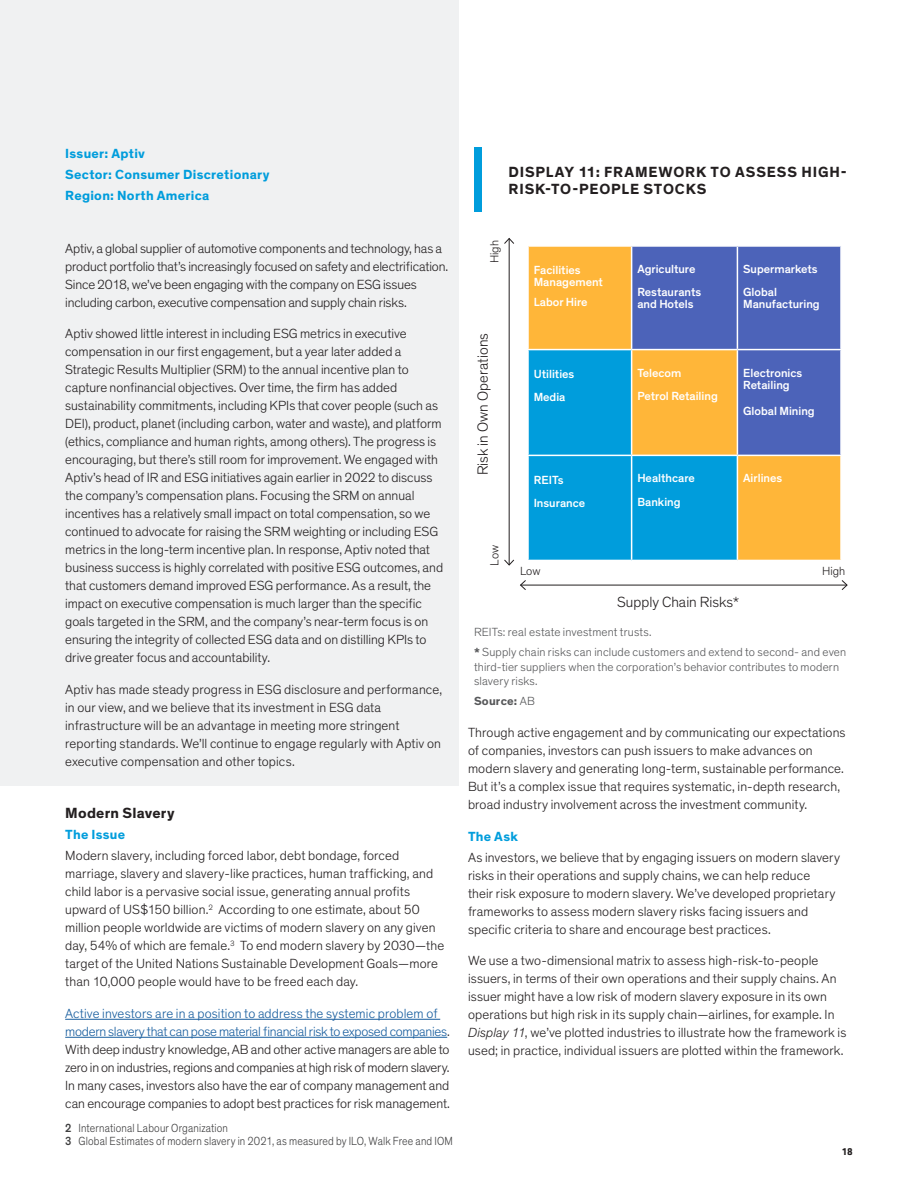
<style>
.page{position:relative;width:918px;height:1188px;background:#fff}
.page>*{position:absolute;margin:0;border:0;box-sizing:border-box;transform-origin:0 0}
.t1{font:700 15px/16.5px "Theinhardt";letter-spacing:.05em;color:#231f20}
.t2{font:300 15px "Theinhardt";letter-spacing:.005em;color:#231f20}
.t3{font:700 15px "Theinhardt";letter-spacing:.02em;color:#231f20}
.t4{font:300 13.5px/18px "Theinhardt";color:#231f20}
.t5{font:700 13.5px/21px "Theinhardt";letter-spacing:.02em;color:#009ddc}
.t6{font:500 12px/23.2px "Theinhardt";color:#fff}
.t7{font:300 12px/20.2px "Theinhardt";letter-spacing:.015em;color:#57585a}
.t8{font:300 12px/13.5px "Theinhardt";letter-spacing:.015em;color:#3e3e3f;scale:.9 1}
.t9{font:300 12px "Theinhardt";letter-spacing:-.005em;color:#231f20}
.t10{font:700 12px "Theinhardt";letter-spacing:.015em;color:#57585a}
.t11{font:700 10.5px "Klavika";color:#231f20}
.s1{color:#175d9e}
.s2{font-weight:500}
.s3{font-weight:300}
.s4{font-style:italic}
</style>
<div class="page">
<div style="left:0;top:0;width:458px;height:786px;background:#f0f1f2"></div>
<hr style="left:65px;top:1019px;width:375px;height:1px;background:#175d9e">
<hr style="left:65px;top:1037px;width:382px;height:1px;background:#175d9e">
<div style="left:474px;top:147px;width:8px;height:65px;background:#009ddc"></div>
<div style="left:529px;top:247px;width:311px;height:313px;background:#ffb639"></div>
<div style="left:632px;top:247px;width:208px;height:208px;background:#4c63b9"></div>
<svg style="left:529px;top:350px;width:208px;height:210px;background:#42a4b3"></svg>
<hr style="left:737px;top:247px;width:1px;height:102px;background:#fff">
<hr style="left:631px;top:247px;width:1px;height:102px;background:#fff">
<hr style="left:527px;top:349px;width:105px;height:1px;background:#fff">
<hr style="left:527px;top:455px;width:105px;height:1px;background:#fff">
<hr style="left:631px;top:456px;width:1px;height:104px;background:#fff">
<hr style="left:737px;top:349px;width:105px;height:1px;background:#fff">
<hr style="left:632px;top:349px;width:105px;height:1px;background:#fff">
<hr style="left:631px;top:350px;width:1px;height:105px;background:#fff">
<hr style="left:737px;top:350px;width:1px;height:105px;background:#fff">
<hr style="left:632px;top:455px;width:105px;height:1px;background:#fff">
<hr style="left:737px;top:455px;width:105px;height:1px;background:#fff">
<hr style="left:737px;top:456px;width:1px;height:104px;background:#fff">
<hr style="left:509px;top:239px;width:1px;height:326px;background:#231f20">
<svg style="left:504px;top:238px;width:10px;height:7px"></svg>
<svg style="left:504px;top:559px;width:10px;height:7px"></svg>
<hr style="left:521px;top:585px;width:326px;height:1px;background:#231f20">
<svg style="left:841px;top:580px;width:7px;height:10px"></svg>
<svg style="left:520px;top:580px;width:7px;height:10px"></svg>
<p class="t5" style="left:65px;top:143px;width:206px">Issuer: Aptiv<br>Sector: Consumer Discretionary<br>Region: North America</p>
<p class="t4" style="left:65px;top:239px;width:384px">Aptiv, a global supplier of automotive components and technology, has a product portfolio that’s increasingly focused on safety and electrification.<br>Since 2018, we’ve been engaging with the company on ESG issues including carbon, executive compensation and supply chain risks.</p>
<p class="t4" style="left:65px;top:325px;width:379px">Aptiv showed little interest in including ESG metrics in executive compensation in our first engagement, but a year later added a Strategic Results Multiplier (SRM) to the annual incentive plan to capture nonfinancial objectives. Over time, the firm has added sustainability commitments, including KPIs that cover people (such as DEI), product, planet (including carbon, water and waste), and platform (ethics, compliance and human rights, among others). The progress is encouraging, but there’s still room for improvement. We engaged with Aptiv’s head of IR and ESG initiatives again earlier in 2022 to discuss the company’s compensation plans. Focusing the SRM on annual incentives has a relatively small impact on total compensation, so we continued to advocate for raising the SRM weighting or including ESG metrics in the long-term incentive plan. In response, Aptiv noted that business success is highly correlated with positive ESG outcomes, and that customers demand improved ESG performance. As a result, the impact on executive compensation is much larger than the specific goals targeted in the SRM, and the company’s near-term focus is on ensuring the integrity of collected ESG data and on distilling KPIs to drive greater focus and accountability.</p>
<p class="t4" style="left:65px;top:680px;width:378px">Aptiv has made steady progress in ESG disclosure and performance, in our view, and we believe that its investment in ESG data infrastructure will be an advantage in meeting more stringent reporting standards. We’ll continue to engage regularly with Aptiv on executive compensation and other topics.</p>
<p class="t3" style="left:65px;top:804px;width:111px">Modern Slavery</p>
<p class="t5" style="left:65px;top:824px;width:61px">The Issue</p>
<p class="t4" style="left:65px;top:847px;width:381px">Modern slavery, including forced labor, debt bondage, forced marriage, slavery and slavery-like practices, human trafficking, and child labor is a pervasive social issue, generating annual profits upward of US$150 billion.<sup>2</sup> According to one estimate, about 50 million people worldwide are victims of modern slavery on any given day, 54% of which are female.<sup>3</sup> To end modern slavery by 2030—the target of the United Nations Sustainable Development Goals—more than 10,000 people would have to be freed each day.</p>
<p class="t4" style="left:65px;top:1004px;width:386px"><span class="s1">Active investors are in a position to address the systemic problem of modern slavery that can pose material financial risk to exposed companies</span>.<br>With deep industry knowledge, AB and other active managers are able to zero in on industries, regions and companies at high risk of modern slavery.<br>In many cases, investors also have the ear of company management and can encourage companies to adopt best practices for risk management.</p>
<p class="t8" style="left:65px;top:1121px;width:432px"><span class="s2">2</span> International Labour Organization<br><span class="s2">3</span> Global Estimates of modern slavery in 2021, as measured by ILO, Walk Free and IOM</p>
<p class="t1" style="left:509px;top:164px;width:340px">DISPLAY 11: FRAMEWORK TO ASSESS HIGH-<br>RISK-TO-PEOPLE STOCKS</p>
<p class="t9" style="left:488px;top:263px;width:24px;rotate:-90deg">High</p>
<p class="t2" style="left:474px;top:475px;width:144px;rotate:-90deg">Risk in Own Operations</p>
<p class="t6" style="left:534px;top:265px;width:71px;line-height:11.6px">Facilities<br>Management</p>
<p class="t6" style="left:534px;top:291px;width:55px">Labor Hire</p>
<p class="t6" style="left:637px;top:257px;width:65px">Agriculture<br>Restaurants</p>
<p class="t6" style="left:637px;top:292px;width:58px">and Hotels</p>
<p class="t6" style="left:743px;top:257px;width:76px">Supermarkets<br>Global</p>
<p class="t6" style="left:743px;top:292px;width:78px">Manufacturing</p>
<p class="t6" style="left:534px;top:363px;width:42px">Utilities<br>Media</p>
<p class="t6" style="left:637px;top:361px;width:82px">Telecom<br>Petrol Retailing</p>
<p class="t6" style="left:743px;top:367px;width:61px;line-height:12px">Electronics<br>Retailing</p>
<p class="t6" style="left:743px;top:399px;width:73px">Global Mining</p>
<p class="t6" style="left:534px;top:468px;width:53px">REITs<br>Insurance</p>
<p class="t6" style="left:637px;top:467px;width:59px">Healthcare<br>Banking</p>
<p class="t6" style="left:743px;top:467px;width:41px">Airlines</p>
<p class="t9" style="left:488px;top:565px;width:22px;rotate:-90deg">Low</p>
<p class="t9" style="left:520px;top:563px;width:22px">Low</p>
<p class="t9" style="left:822px;top:563px;width:24px">High</p>
<p class="t2" style="left:617px;top:593px;width:123px">Supply Chain Risks*</p>
<p class="t7" style="left:474px;top:622px;width:374px">REITs: real estate investment trusts.<br><span class="s2">*</span> Supply chain risks can include customers and extend to second- and even</p>
<p class="t7" style="left:474px;top:660px;width:366px;line-height:14.2px">third-tier suppliers when the corporation’s behavior contributes to modern slavery risks.</p>
<p class="t10" style="left:474px;top:694px;width:62px">Source: <span class="s3">AB</span></p>
<p class="t4" style="left:468px;top:724px;width:379px">Through active engagement and by communicating our expectations of companies, investors can push issuers to make advances on modern slavery and generating long-term, sustainable performance.<br>But it’s a complex issue that requires systematic, in-depth research, broad industry involvement across the investment community.</p>
<p class="t5" style="left:468px;top:826px;width:52px">The Ask</p>
<p class="t4" style="left:468px;top:848px;width:374px">As investors, we believe that by engaging issuers on modern slavery risks in their operations and supply chains, we can help reduce<br>their risk exposure to modern slavery. We’ve developed proprietary frameworks to assess modern slavery risks facing issuers and specific criteria to share and encourage best practices.</p>
<p class="t4" style="left:468px;top:952px;width:380px">We use a two-dimensional matrix to assess high-risk-to-people issuers, in terms of their own operations and their supply chains. An issuer might have a low risk of modern slavery exposure in its own operations but high risk in its supply chain—airlines, for example. In <span class="s4">Display 11</span>, we’ve plotted industries to illustrate how the framework is used; in practice, individual issuers are plotted within the framework.</p>
<p class="t11" style="left:842px;top:1144px;width:12px">18</p>
</div>
